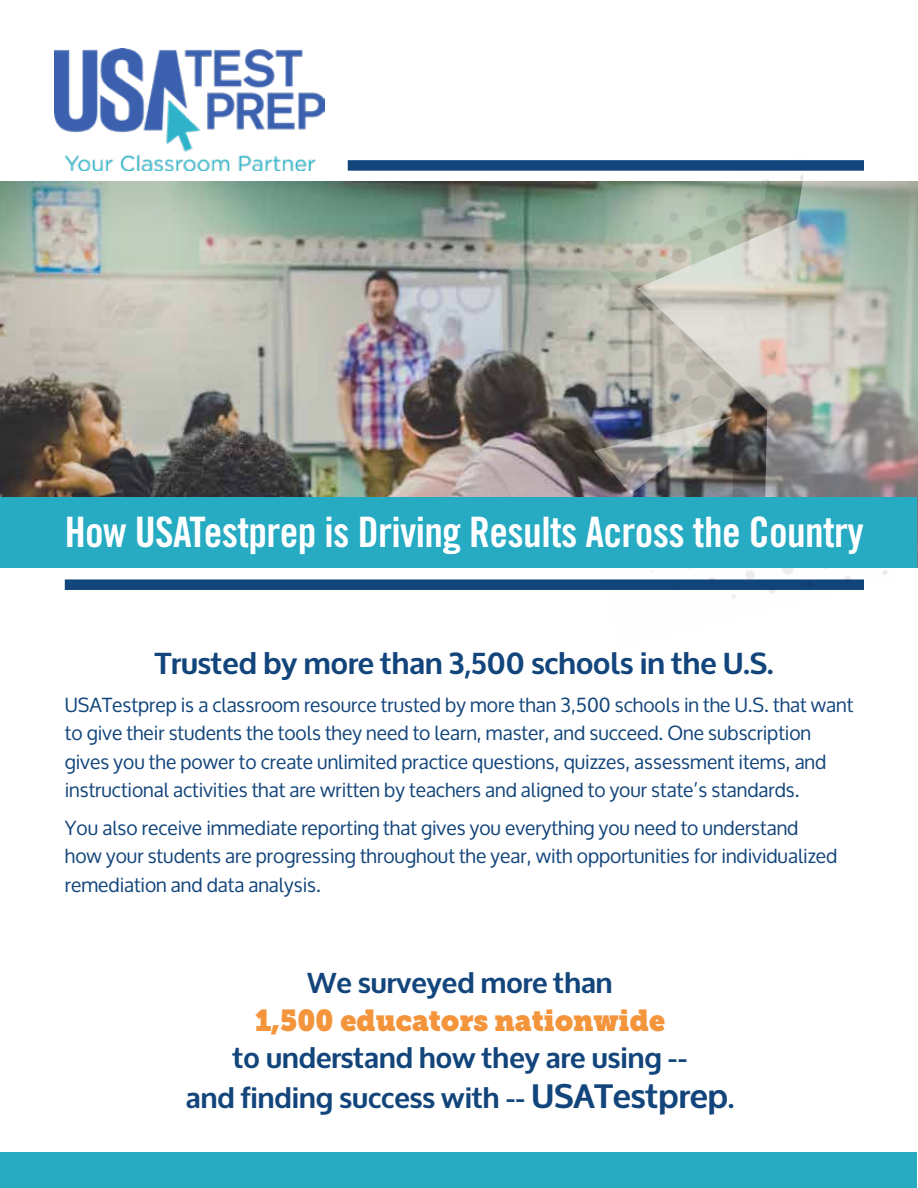
<style>
.page{position:relative;width:918px;height:1188px;background:#fff}
.page>*{position:absolute;margin:0;border:0;box-sizing:border-box;transform-origin:0 0}
.t1{font:42px "Trade Gothic LT Std Bd Cn 20";letter-spacing:-.015em;color:#fff}
.t2{font:700 30px "Oxygen";color:#12457b}
.t3{font:30px "Museo Slab";color:#f4943b;scale:.95 1}
.t4{font:700 28.5px/40.2px "Oxygen";color:#12457b;text-align:center}
.t5{font:19.5px/28.5px "Oxygen";color:#12457b}
.s1{font-size:33.6px}
</style>
<div class="page">
<img style="left:0;top:182px;width:412px;height:386px">
<img style="left:54px;top:48px;width:271px;height:122px">
<div style="left:65px;top:579px;width:799px;height:11px;background:#12457b"></div>
<img style="left:412px;top:181px;width:193px;height:399px">
<svg style="left:605px;top:181px;width:33px;height:399px;background:#abb3a8"></svg>
<img style="left:638px;top:174px;width:280px;height:424px">
<img style="left:561px;top:397px;width:172px;height:97px">
<div style="left:348px;top:160px;width:516px;height:11px;background:#12457b"></div>
<div style="left:1px;top:498px;width:916px;height:70px;background:#26abc3"></div>
<div style="left:1px;top:1153px;width:916px;height:35px;background:#26abc3"></div>
<h1 class="t1" style="left:65px;top:506px;width:801px">How USATestprep is Driving Results Across the Country</h1>
<h2 class="t2" style="left:155px;top:645px;width:620px">Trusted by more than 3,500 schools in the U.S.</h2>
<p class="t5" style="left:65px;top:691px;width:790px">USATestprep is a classroom resource trusted by more than 3,500 schools in the U.S. that want to give their students the tools they need to learn, master, and succeed. One subscription gives you the power to create unlimited practice questions, quizzes, assessment items, and instructional activities that are written by teachers and aligned to your state’s standards.</p>
<p class="t5" style="left:65px;top:814px;width:774px">You also receive immediate reporting that gives you everything you need to understand how your students are progressing throughout the year, with opportunities for individualized remediation and data analysis.</p>
<h3 class="t4" style="left:308px;top:964px;width:306px">We surveyed more than</h3>
<h2 class="t3" style="left:255px;top:1002px;width:433px">1,500 educators nationwide</h2>
<h3 class="t4" style="left:186px;top:1039px;width:550px">to understand how they are using --<br>and finding success with -- <span class="s1">USATestprep</span>.</h3>
</div>
